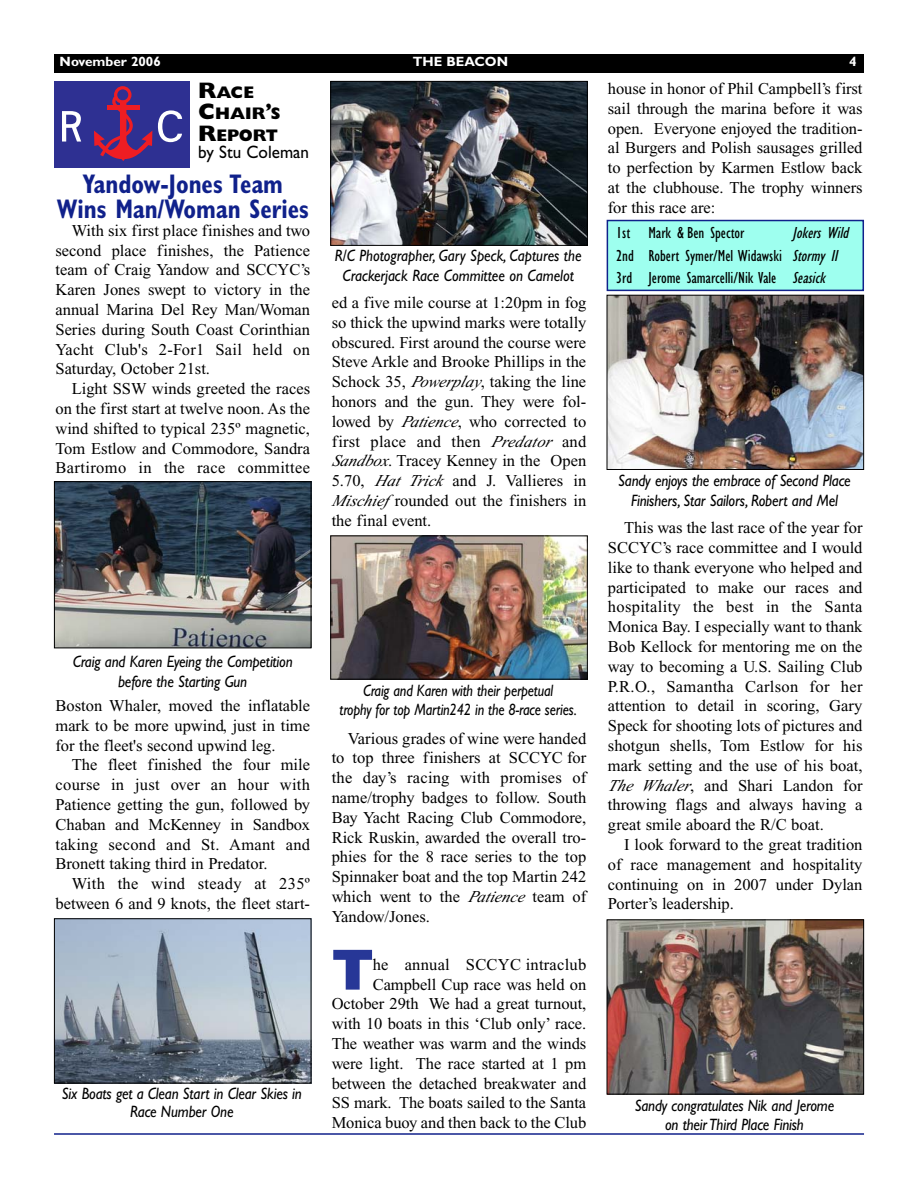
<style>
.page{position:relative;width:918px;height:1188px;background:#fff}
.page>*{position:absolute;margin:0;border:0;box-sizing:border-box;transform-origin:0 0}
.t1{font:800 58.35px "Gill Sans";color:#273797}
.t2{font:700 condensed 27px/25.5px "Gill Sans";color:#10218b;text-align:center;scale:.9 1}
.t3{font:18px "Gill Sans";color:#000;scale:.95 1}
.t4{font:800 16.8px/21.6px "Gill Sans";color:#000}
.t5{font:16.5px/19.8px "Times New Roman";color:#000;text-align:justify}
.t6{font:italic 16.5px/19.8px "Gill Sans";letter-spacing:-.01em;color:#000;text-align:center;scale:.9 1}
.t7{font:condensed 16.5px/22.5px "Gill Sans";color:#000}
.t8{font:italic 16.5px/19.8px "Gill Sans";letter-spacing:-.01em;color:#000;text-align:center;scale:.85 1}
.t9{font:700 13.5px "Gill Sans";color:#fff}
.s1{font-size:22.5px}
.s2{font-style:italic}
</style>
<div class="page">
<div style="left:607px;top:221px;width:256px;height:69px;background:#9effef"></div>
<div style="left:607px;top:220px;width:257px;height:71px;border:2px solid #10218b"></div>
<div style="left:54px;top:54px;width:810px;height:19px;background:#000"></div>
<div style="left:54px;top:81px;width:135px;height:87px;background:#2e3092"></div>
<svg style="left:62px;top:111px;width:19px;height:31px"></svg>
<svg style="left:158px;top:110px;width:24px;height:32px"></svg>
<svg style="left:94px;top:86px;width:58px;height:75px"></svg>
<img style="left:332px;top:83px;width:254px;height:161px">
<div style="left:330px;top:81px;width:258px;height:165px;border:1px solid #000"></div>
<img style="left:609px;top:921px;width:253px;height:172px">
<div style="left:607px;top:919px;width:257px;height:176px;border:1px solid #000"></div>
<img style="left:56px;top:483px;width:253px;height:163px">
<div style="left:54px;top:481px;width:257px;height:167px;border:1px solid #000"></div>
<img style="left:56px;top:920px;width:253px;height:161px">
<div style="left:54px;top:918px;width:257px;height:165px;border:1px solid #000"></div>
<img style="left:332px;top:538px;width:254px;height:140px">
<div style="left:330px;top:536px;width:258px;height:144px;border:1px solid #000"></div>
<img style="left:609px;top:297px;width:253px;height:171px">
<div style="left:607px;top:295px;width:257px;height:175px;border:1px solid #000"></div>
<hr style="left:54px;top:1133px;width:810px;height:2px;background:#10218b">
<p class="t9" style="left:60px;top:57px;width:103px">November 2006</p>
<p class="t9" style="left:413px;top:57px;width:97px">THE BEACON</p>
<p class="t9" style="left:849px;top:57px;width:9px">4</p>
<p class="t4" style="left:198px;top:83px;width:84px"><span class="s1">R</span>ACE<br><span class="s1">C</span>HAIR<sup>’</sup>S<br><span class="s1">R</span>EPORT</p>
<p class="t3" style="left:198px;top:146px;width:118px">by Stu Coleman</p>
<h2 class="t2" style="left:57px;top:174px;width:281px">Yandow-Jones Team<br>Wins Man/Woman Series</h2>
<p class="t5" style="left:56px;top:222px;width:256px;text-indent:16px">With six first place finishes and two second place finishes, the Patience team of Craig Yandow and SCCYC’s Karen Jones swept to victory in the annual Marina Del Rey Man/Woman Series during South Coast Corinthian Yacht Club's 2-For1 Sail held on Saturday, October 21st.</p>
<p class="t5" style="left:56px;top:380px;width:256px;text-indent:16px">Light SSW winds greeted the races on the first start at twelve noon. As the wind shifted to typical 235º magnetic, Tom Estlow and Commodore, Sandra Bartiromo in the race committee</p>
<p class="t6" style="left:73px;top:654px;width:246px">Craig and Karen Eyeing the Competition before the Starting Gun</p>
<p class="t5" style="left:56px;top:697px;width:256px">Boston Whaler, moved the inflatable mark to be more upwind, just in time for the fleet's second upwind leg.</p>
<p class="t5" style="left:56px;top:757px;width:256px;text-indent:16px">The fleet finished the four mile course in just over an hour with Patience getting the gun, followed by Chaban and McKenney in Sandbox taking second and St. Amant and Bronett taking third in Predator.</p>
<p class="t5" style="left:56px;top:875px;width:256px;text-align:right">With the wind steady at 235º between 6 and 9 knots, the fleet start-</p>
<p class="t6" style="left:62px;top:1086px;width:268px;line-height:18px">Six Boats get a Clean Start in Clear Skies in<br>Race Number One</p>
<p class="t6" style="left:335px;top:247px;width:276px">R/C Photographer, Gary Speck, Captures the<br>Crackerjack Race Committee on Camelot</p>
<p class="t5" style="left:332px;top:294px;width:256px">ed a five mile course at 1:20pm in fog so thick the upwind marks were totally obscured. First around the course were Steve Arkle and Brooke Phillips in the Schock 35, <span class="s2">Powerplay</span>, taking the line honors and the gun. They were fol&shy;lowed by <span class="s2">Patience</span>, who corrected to first place and then <span class="s2">Predator</span> and <span class="s2">Sandbox</span>. Tracey Kenney in the Open 5.70, <span class="s2">Hat Trick</span> and J. Vallieres in <span class="s2">Mischief</span>rounded out the finishers in the final event.</p>
<p class="t8" style="left:340px;top:682px;width:281px">Craig and Karen with their perpetual<br>trophy for top Martin242 in the 8-race series.</p>
<p class="t5" style="left:332px;top:730px;width:256px;text-indent:16px">Various grades of wine were handed to top three finishers at SCCYC for the day’s racing with promises of name/trophy badges to follow. South Bay Yacht Racing Club Commodore, Rick Ruskin, awarded the overall tro&shy;phies for the 8 race series to the top Spinnaker boat and the top Martin 242 which went to the <span class="s2">Patience</span> team of Yandow/Jones.</p>
<h1 class="t1" style="left:332px;top:950px;width:43px">T</h1>
<p class="t5" style="left:332px;top:956px;width:256px;text-align:right">he annual SCCYC intraclub Campbell Cup race was held on October 29th We had a great turnout, with 10 boats in this ‘Club only’ race.<br>The weather was warm and the winds were light. The race started at 1 pm between the detached breakwater and SS mark. The boats sailed to the Santa Monica buoy and then back to the Club</p>
<p class="t5" style="left:608px;top:80px;width:256px">house in honor of Phil Campbell’s first sail through the marina before it was open. Everyone enjoyed the tradition&shy;al Burgers and Polish sausages grilled to perfection by Karmen Estlow back at the clubhouse. The trophy winners for this race are:</p>
<p class="t7" style="left:616px;top:223px;width:130px">1st Mark &amp; Ben Spector</p>
<p class="t7" style="left:616px;top:223px;width:237px;text-indent:176px"><span class="s2">Jokers Wild<br></span>2nd Robert Symer/Mel Widawski <span class="s2">Stormy II<br></span>3rd Jerome Samarcelli/Nik Vale <span class="s2">Seasick</span></p>
<p class="t6" style="left:618px;top:472px;width:260px">Sandy enjoys the embrace of Second Place<br>Finishers, Star Sailors, Robert and Mel</p>
<p class="t5" style="left:608px;top:519px;width:256px;text-indent:16px">This was the last race of the year for SCCYC’s race committee and I would like to thank everyone who helped and participated to make our races and hospitality the best in the Santa Monica Bay. I especially want to thank Bob Kellock for mentoring me on the way to becoming a U.S. Sailing Club P.R.O., Samantha Carlson for her attention to detail in scoring, Gary Speck for shooting lots of pictures and shotgun shells, Tom Estlow for his mark setting and the use of his boat, <span class="s2">The Whaler</span>, and Shari Landon for throwing flags and always having a great smile aboard the R/C boat.</p>
<p class="t5" style="left:608px;top:836px;width:256px;text-indent:16px">I look forward to the great tradition of race management and hospitality continuing on in 2007 under Dylan Porter’s leadership.</p>
<p class="t6" style="left:635px;top:1097px;width:223px">Sandy congratulates Nik and Jerome on their Third Place Finish</p>
</div>
